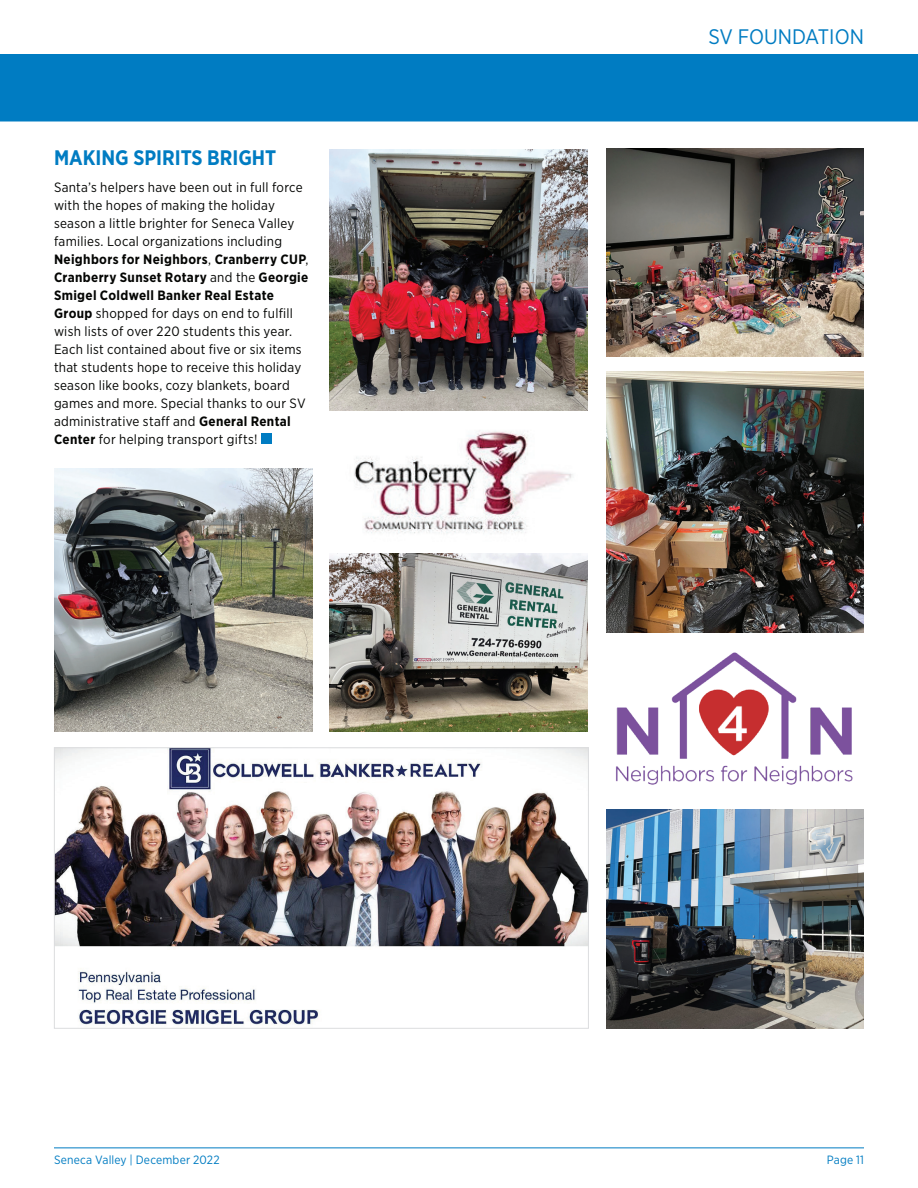
<style>
.page{position:relative;width:918px;height:1188px;background:#fff}
.page>*{position:absolute;margin:0;border:0;box-sizing:border-box;transform-origin:0 0}
.t1{font:700 21px "Gotham Narrow";color:#007cc2;scale:.96 1}
.t2{font:21px "Gotham Narrow";color:#007cc2}
.t3{font:13.5px/18px "Gotham Narrow";letter-spacing:.02em;color:#040503}
.t4{font:12px "Gotham Narrow";letter-spacing:.015em;color:#007cc2}
.s1{font-weight:700}
</style>
<div class="page">
<hr style="left:54px;top:1148px;width:810px;height:1px;background:#007cc2">
<div style="left:0;top:54px;width:918px;height:68px;background:#007cc2"></div>
<div style="left:261px;top:433px;width:11px;height:11px;background:#007cc2"></div>
<img style="left:54px;top:469px;width:258px;height:262px">
<img style="left:354px;top:431px;width:219px;height:103px">
<img style="left:330px;top:553px;width:258px;height:178px">
<img style="left:606px;top:372px;width:258px;height:261px">
<img style="left:606px;top:148px;width:258px;height:209px">
<img style="left:606px;top:809px;width:258px;height:220px">
<img style="left:616px;top:652px;width:237px;height:133px">
<img style="left:330px;top:149px;width:258px;height:261px">
<img style="left:56px;top:749px;width:531px;height:278px">
<div style="left:54px;top:747px;width:535px;height:282px;border:1px solid #dcdddf"></div>
<h1 class="t1" style="left:54px;top:144px;width:233px">MAKING SPIRITS BRIGHT</h1>
<p class="t3" style="left:54px;top:178px;width:256px">Santa’s helpers have been out in full force with the hopes of making the holiday season a little brighter for Seneca Valley families. Local organizations including <span class="s1">Neighbors for Neighbors</span>, <span class="s1">Cranberry CUP</span>, <span class="s1">Cranberry Sunset Rotary</span> and the <span class="s1">Georgie Smigel Coldwell Banker Real Estate Group</span> shopped for days on end to fulfill wish lists of over 220 students this year.<br>Each list contained about five or six items that students hope to receive this holiday season like books, cozy blankets, board games and more. Special thanks to our SV administrative staff and <span class="s1">General Rental Center</span> for helping transport gifts!</p>
<h1 class="t2" style="left:709px;top:23px;width:157px">SV FOUNDATION</h1>
<p class="t4" style="left:54px;top:1153px;width:167px">Seneca Valley | December 2022</p>
<p class="t4" style="left:827px;top:1153px;width:39px">Page 11</p>
</div>
